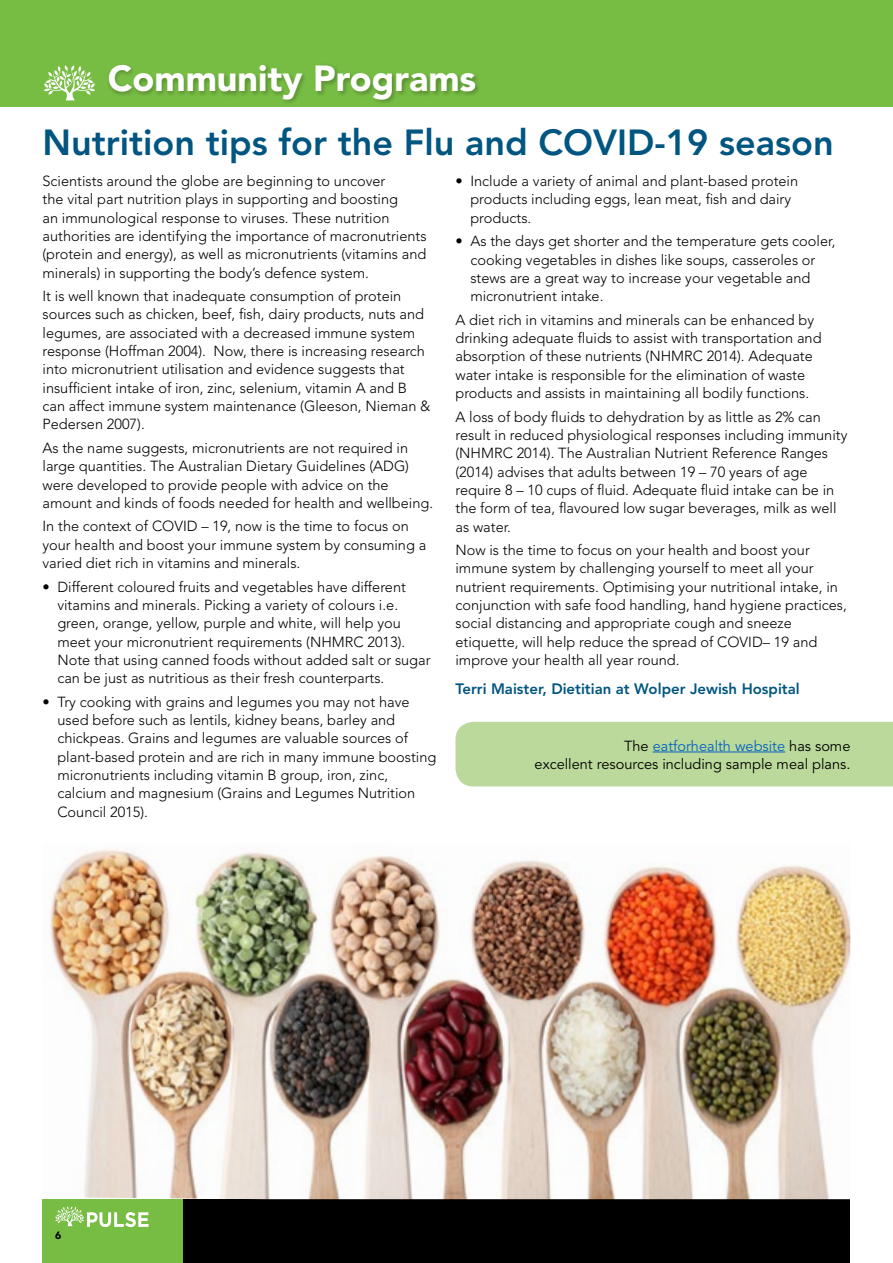
<style>
.page{position:relative;width:893px;height:1263px;background:#fff}
.page>*{position:absolute;margin:0;border:0;box-sizing:border-box;transform-origin:0 0}
.t1{font:800 36px "Avenir";color:#005581}
.t2{font:900 36px "Avenir";color:#fff}
.t3{font:800 15px "Avenir";color:#005581}
.t4{font:300 14.55px/18.3px "Avenir";color:#000}
.t5{font:14.55px/18.3px "Avenir";color:#000;text-align:right}
.t6{font:900 10.5px "Avenir";color:#000}
.s1{color:#0563c1}
</style>
<div class="page">
<div style="left:43px;top:1199px;width:807px;height:64px;background:#000"></div>
<div style="left:43px;top:1199px;width:140px;height:64px;background:#77bd43"></div>
<div style="left:0;top:0;width:893px;height:106px;background:#77bd43"></div>
<svg style="left:44px;top:65px;width:51px;height:35px"></svg>
<svg style="left:55px;top:1206px;width:94px;height:21px"></svg>
<img style="left:50px;top:848px;width:800px;height:351px">
<div style="left:107px;top:62px;width:374px;height:44px;background:#000;opacity:.25"></div>
<div style="left:455px;top:722px;width:438px;height:64px;background:#bad99b"></div>
<hr style="left:653px;top:752px;width:132px;height:1px;background:#0563c1">
<h1 class="t2" style="left:108px;top:57px;width:370px">Community Programs</h1>
<h1 class="t1" style="left:43px;top:121px;width:793px">Nutrition tips for the Flu and COVID-19 season</h1>
<p class="t4" style="left:43px;top:172px;width:386px">Scientists around the globe are beginning to uncover<br>the vital part nutrition plays in supporting and boosting<br>an immunological response to viruses. These nutrition authorities are identifying the importance of macronutrients (protein and energy), as well as micronutrients (vitamins and minerals) in supporting the body’s defence system.</p>
<p class="t4" style="left:43px;top:287px;width:389px">It is well known that inadequate consumption of protein sources such as chicken, beef, fish, dairy products, nuts and legumes, are associated with a decreased immune system response (Hoffman 2004). Now, there is increasing research into micronutrient utilisation and evidence suggests that insufficient intake of iron, zinc, selenium, vitamin A and B can affect immune system maintenance (Gleeson, Nieman &amp; Pedersen 2007).</p>
<p class="t4" style="left:43px;top:439px;width:392px">As the name suggests, micronutrients are not required in large quantities. The Australian Dietary Guidelines (ADG) were developed to provide people with advice on the amount and kinds of foods needed for health and wellbeing.</p>
<p class="t4" style="left:43px;top:517px;width:385px">In the context of COVID – 19, now is the time to focus on your health and boost your immune system by consuming a varied diet rich in vitamins and minerals.</p>
<p class="t4" style="left:57px;top:577px;width:375px;text-indent:-15px">• Different coloured fruits and vegetables have different vitamins and minerals. Picking a variety of colours i.e. green, orange, yellow, purple and white, will help you meet your micronutrient requirements (NHMRC 2013).<br>Note that using canned foods without added salt or sugar can be just as nutritious as their fresh counterparts.</p>
<p class="t4" style="left:57px;top:693px;width:381px;text-indent:-15px">• Try cooking with grains and legumes you may not have used before such as lentils, kidney beans, barley and chickpeas. Grains and legumes are valuable sources of plant-based protein and are rich in many immune boosting micronutrients including vitamin B group, iron, zinc, calcium and magnesium (Grains and Legumes Nutrition Council 2015).</p>
<p class="t4" style="left:470px;top:172px;width:329px;text-indent:-15px">• Include a variety of animal and plant-based protein products including eggs, lean meat, fish and dairy products.</p>
<p class="t4" style="left:470px;top:232px;width:367px;text-indent:-15px">• As the days get shorter and the temperature gets cooler, cooking vegetables in dishes like soups, casseroles or stews are a great way to increase your vegetable and micronutrient intake.</p>
<p class="t4" style="left:455px;top:311px;width:368px">A diet rich in vitamins and minerals can be enhanced by drinking adequate fluids to assist with transportation and absorption of these nutrients (NHMRC 2014). Adequate water intake is responsible for the elimination of waste products and assists in maintaining all bodily functions.</p>
<p class="t4" style="left:455px;top:407px;width:393px">A loss of body fluids to dehydration by as little as 2% can result in reduced physiological responses including immunity (NHMRC 2014). The Australian Nutrient Reference Ranges (2014) advises that adults between 19 – 70 years of age require 8 – 10 cups of fluid. Adequate fluid intake can be in the form of tea, flavoured low sugar beverages, milk as well as water.</p>
<p class="t4" style="left:455px;top:541px;width:393px">Now is the time to focus on your health and boost your immune system by challenging yourself to meet all your nutrient requirements. Optimising your nutritional intake, in conjunction with safe food handling, hand hygiene practices, social distancing and appropriate cough and sneeze etiquette, will help reduce the spread of COVID– 19 and improve your health all year round.</p>
<p class="t3" style="left:455px;top:680px;width:346px">Terri Maister, Dietitian at Wolper Jewish Hospital</p>
<p class="t5" style="left:535px;top:737px;width:317px">The <span class="s1">eatforhealth website</span> has some<br>excellent resources including sample meal plans.</p>
<p class="t6" style="left:55px;top:1229px;width:8px">6</p>
</div>
